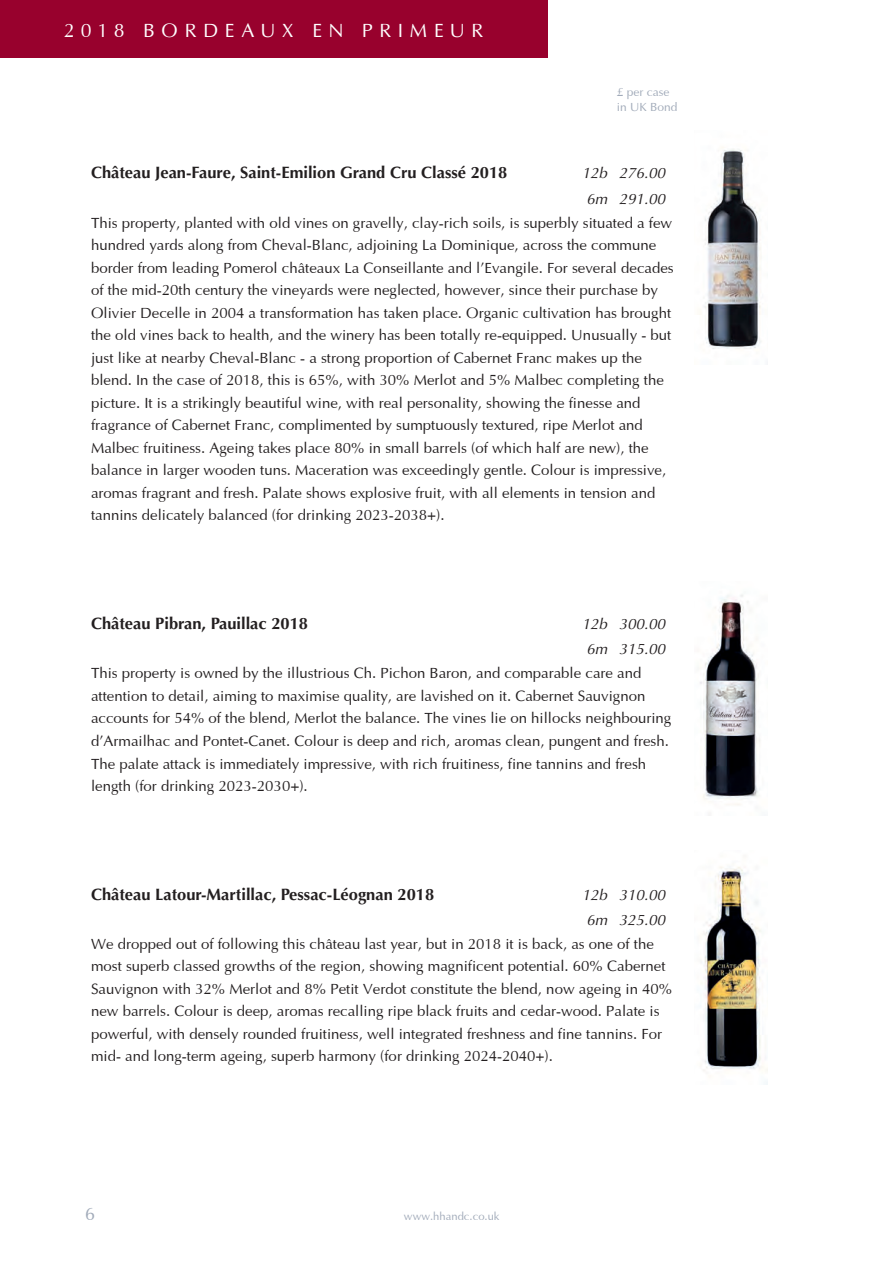
<style>
.page{position:relative;width:893px;height:1263px;background:#fff}
.page>*{position:absolute;margin:0;border:0;box-sizing:border-box;transform-origin:0 0}
.t1{font:19.5px "Optima";letter-spacing:.33em;color:#fff}
.t2{font:18px "Optima";color:#a1aab9}
.t3{font:700 16.5px "Optima";color:#231f20}
.t4{font:15px/22.5px "Optima";color:#231f20}
.t5{font:italic 15px/25.2px "Optima";color:#231f20}
.t6{font:12px/14.4px "Optima";color:#a1aab9}
.t7{font:11.25px "Optima";color:#a1aab9}
</style>
<div class="page">
<div style="left:0;top:0;width:547px;height:58px;background:#98012d"></div>
<img style="left:700px;top:594px;width:60px;height:211px">
<img style="left:703px;top:866px;width:65px;height:218px">
<img style="left:699px;top:147px;width:62px;height:202px">
<h1 class="t1" style="left:64px;top:16px;width:421px">2018 BORDEAUX EN PRIMEUR</h1>
<p class="t6" style="left:617px;top:84px;width:62px">£ per case in UK Bond</p>
<p class="t3" style="left:91px;top:163px;width:418px">Château Jean-Faure, Saint-Emilion Grand Cru Classé 2018</p>
<p class="t5" style="left:582px;top:161px;width:84px">12b 276.00<br>6m 291.00</p>
<p class="t4" style="left:91px;top:210px;width:584px">This property, planted with old vines on gravelly, clay-rich soils, is superbly situated a few hundred yards along from Cheval-Blanc, adjoining La Dominique, across the commune border from leading Pomerol châteaux La Conseillante and l’Evangile. For several decades of the mid-20th century the vineyards were neglected, however, since their purchase by Olivier Decelle in 2004 a transformation has taken place. Organic cultivation has brought the old vines back to health, and the winery has been totally re-equipped. Unusually - but just like at nearby Cheval-Blanc - a strong proportion of Cabernet Franc makes up the blend. In the case of 2018, this is 65%, with 30% Merlot and 5% Malbec completing the picture. It is a strikingly beautiful wine, with real personality, showing the finesse and fragrance of Cabernet Franc, complimented by sumptuously textured, ripe Merlot and Malbec fruitiness. Ageing takes place 80% in small barrels (of which half are new), the balance in larger wooden tuns. Maceration was exceedingly gentle. Colour is impressive, aromas fragrant and fresh. Palate shows explosive fruit, with all elements in tension and tannins delicately balanced (for drinking 2023-2038+).</p>
<p class="t3" style="left:91px;top:614px;width:219px">Château Pibran, Pauillac 2018</p>
<p class="t5" style="left:582px;top:612px;width:84px">12b 300.00<br>6m 315.00</p>
<p class="t4" style="left:91px;top:661px;width:582px">This property is owned by the illustrious Ch. Pichon Baron, and comparable care and attention to detail, aiming to maximise quality, are lavished on it. Cabernet Sauvignon accounts for 54% of the blend, Merlot the balance. The vines lie on hillocks neighbouring d’Armailhac and Pontet-Canet. Colour is deep and rich, aromas clean, pungent and fresh.<br>The palate attack is immediately impressive, with rich fruitiness, fine tannins and fresh length (for drinking 2023-2030+).</p>
<p class="t3" style="left:91px;top:885px;width:345px">Château Latour-Martillac, Pessac-Léognan 2018</p>
<p class="t5" style="left:582px;top:883px;width:84px">12b 310.00<br>6m 325.00</p>
<p class="t4" style="left:91px;top:931px;width:583px">We dropped out of following this château last year, but in 2018 it is back, as one of the most superb classed growths of the region, showing magnificent potential. 60% Cabernet Sauvignon with 32% Merlot and 8% Petit Verdot constitute the blend, now ageing in 40% new barrels. Colour is deep, aromas recalling ripe black fruits and cedar-wood. Palate is powerful, with densely rounded fruitiness, well integrated freshness and fine tannins. For mid- and long-term ageing, superb harmony (for drinking 2024-2040+).</p>
<p class="t2" style="left:85px;top:1201px;width:12px">6</p>
<p class="t7" style="left:404px;top:1208px;width:97px">www.hhandc.co.uk</p>
</div>
